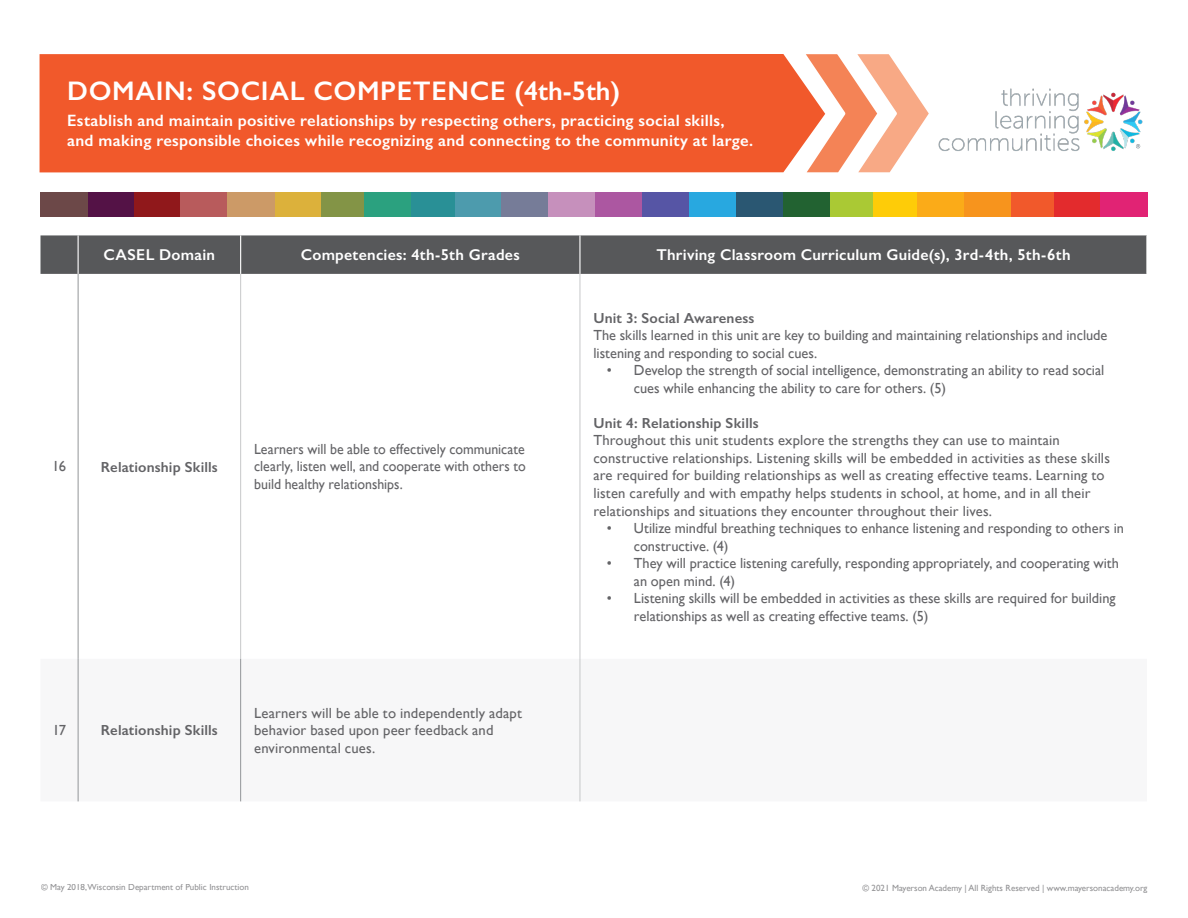
<style>
.page{position:relative;width:1188px;height:918px;background:#fff}
.page>*{position:absolute;margin:0;border:0;box-sizing:border-box;transform-origin:0 0}
.t1{font:600 27px "Gill Sans";letter-spacing:.025em;color:#fff}
.Standard_copy{font:600 16.5px/19.8px "Gill Sans";letter-spacing:.015em;color:#fff}
.Standard_copy-2{font:600 15.75px "Gill Sans";letter-spacing:.02em;color:#fff}
.Standard_copy-3{font:14.7px/17.5px "Gill Sans";letter-spacing:.005em;color:#636366}
.Standard_copy-4{font:14.7px/17.5px "Gill Sans";letter-spacing:.005em;color:#636366;text-align:justify;scale:.95 1}
.Standard_copy-5{font:600 14.7px "Gill Sans";letter-spacing:.01em;color:#636366}
.t2{font:9px "Gill Sans";color:#636366}
</style>
<div class="page">
<div style="left:40px;top:235px;width:1106px;height:39px;background:#57585a"></div>
<hr style="left:240px;top:274px;width:1px;height:385px;background:#c7c8ca">
<hr style="left:78px;top:235px;width:1px;height:39px;background:#fff">
<hr style="left:240px;top:235px;width:1px;height:39px;background:#fff">
<hr style="left:579px;top:235px;width:2px;height:39px;background:#fff">
<hr style="left:240px;top:659px;width:1px;height:142px;background:#939598">
<hr style="left:78px;top:274px;width:1px;height:385px;background:#939598">
<hr style="left:78px;top:659px;width:1px;height:142px;background:#939598">
<hr style="left:580px;top:274px;width:1px;height:385px;background:#c7c8ca">
<hr style="left:580px;top:659px;width:1px;height:142px;background:#c7c8ca">
<div style="left:320px;top:192px;width:44px;height:24px;background:#839446"></div>
<div style="left:830px;top:192px;width:43px;height:24px;background:#aac934"></div>
<div style="left:873px;top:192px;width:44px;height:24px;background:#fecc08"></div>
<div style="left:1011px;top:192px;width:43px;height:24px;background:#f1592b"></div>
<div style="left:87px;top:192px;width:48px;height:24px;background:#541246"></div>
<div style="left:963px;top:192px;width:48px;height:24px;background:#f7941d"></div>
<div style="left:642px;top:192px;width:47px;height:24px;background:#5655a5"></div>
<div style="left:548px;top:192px;width:48px;height:24px;background:#c690bc"></div>
<div style="left:596px;top:192px;width:46px;height:24px;background:#ac57a1"></div>
<div style="left:410px;top:192px;width:46px;height:24px;background:#299096"></div>
<div style="left:917px;top:192px;width:46px;height:24px;background:#fbab18"></div>
<div style="left:274px;top:192px;width:46px;height:24px;background:#dcb13b"></div>
<div style="left:135px;top:192px;width:46px;height:24px;background:#90181b"></div>
<div style="left:181px;top:192px;width:46px;height:24px;background:#b85b5c"></div>
<div style="left:455px;top:192px;width:47px;height:24px;background:#4d9bad"></div>
<div style="left:1054px;top:192px;width:46px;height:24px;background:#e32b2d"></div>
<div style="left:227px;top:192px;width:47px;height:24px;background:#cc9a67"></div>
<div style="left:689px;top:192px;width:47px;height:24px;background:#28a8e0"></div>
<div style="left:40px;top:192px;width:48px;height:24px;background:#6c4848"></div>
<div style="left:736px;top:192px;width:47px;height:24px;background:#2a5772"></div>
<div style="left:364px;top:192px;width:46px;height:24px;background:#2ba17f"></div>
<div style="left:783px;top:192px;width:47px;height:24px;background:#226231"></div>
<div style="left:1100px;top:192px;width:48px;height:24px;background:#e12374"></div>
<div style="left:502px;top:192px;width:46px;height:24px;background:#767c98"></div>
<div style="left:40px;top:54px;width:766px;height:118px;background:#f1592b"></div>
<svg style="left:806px;top:54px;width:123px;height:118px"></svg>
<img style="left:938px;top:88px;width:205px;height:63px">
<p class="t1" style="left:67px;top:74px;width:555px">DOMAIN: SOCIAL COMPETENCE (4th-5th)</p>
<p class="Standard_copy" style="left:67px;top:111px;width:688px">Establish and maintain positive relationships by respecting others, practicing social skills, and making responsible choices while recognizing and connecting to the community at large.</p>
<p class="Standard_copy-2" style="left:104px;top:246px;width:113px">CASEL Domain</p>
<p class="Standard_copy-2" style="left:301px;top:246px;width:221px">Competencies: 4th-5th Grades</p>
<p class="Standard_copy-2" style="left:656px;top:246px;width:416px">Thriving Classroom Curriculum Guide(s), 3rd-4th, 5th-6th</p>
<p class="Standard_copy-3" style="left:52px;top:458px;width:15px">16</p>
<p class="Standard_copy-5" style="left:101px;top:458px;width:119px">Relationship Skills</p>
<p class="Standard_copy-4" style="left:254px;top:440px;width:287px">Learners will be able to effectively communicate clearly, listen well, and cooperate with others to build healthy relationships.</p>
<p class="Standard_copy-3" style="left:52px;top:721px;width:15px">17</p>
<p class="Standard_copy-5" style="left:101px;top:722px;width:119px">Relationship Skills</p>
<p class="Standard_copy-3" style="left:254px;top:704px;width:269px">Learners will be able to independently adapt behavior based upon peer feedback and environmental cues.</p>
<p class="Standard_copy-5" style="left:593px;top:309px;width:163px">Unit 3: Social Awareness</p>
<p class="Standard_copy-3" style="left:593px;top:326px;width:515px">The skills learned in this unit are key to building and maintaining relationships and include listening and responding to social cues.</p>
<p class="Standard_copy-3" style="left:634px;top:361px;width:472px;text-indent:-27px">• Develop the strength of social intelligence, demonstrating an ability to read social cues while enhancing the ability to care for others. (5)</p>
<p class="Standard_copy-5" style="left:593px;top:414px;width:167px">Unit 4: Relationship Skills</p>
<p class="Standard_copy-3" style="left:593px;top:431px;width:518px">Throughout this unit students explore the strengths they can use to maintain constructive relationships. Listening skills will be embedded in activities as these skills are required for building relationships as well as creating effective teams. Learning to listen carefully and with empathy helps students in school, at home, and in all their relationships and situations they encounter throughout their lives.</p>
<p class="Standard_copy-3" style="left:634px;top:519px;width:492px;text-indent:-27px">• Utilize mindful breathing techniques to enhance listening and responding to others in constructive. (4)</p>
<p class="Standard_copy-3" style="left:634px;top:554px;width:487px;text-indent:-27px">• They will practice listening carefully, responding appropriately, and cooperating with an open mind. (4)</p>
<p class="Standard_copy-3" style="left:634px;top:589px;width:483px;text-indent:-27px">• Listening skills will be embedded in activities as these skills are required for building relationships as well as creating effective teams. (5)</p>
<p class="t2" style="left:41px;top:882px;width:209px">© May 2018,Wisconsin Department of Public Instruction</p>
<p class="t2" style="left:862px;top:882px;width:287px">© 2021 Mayerson Academy | All Rights Reserved | www.mayersonacademy.org</p>
</div>
